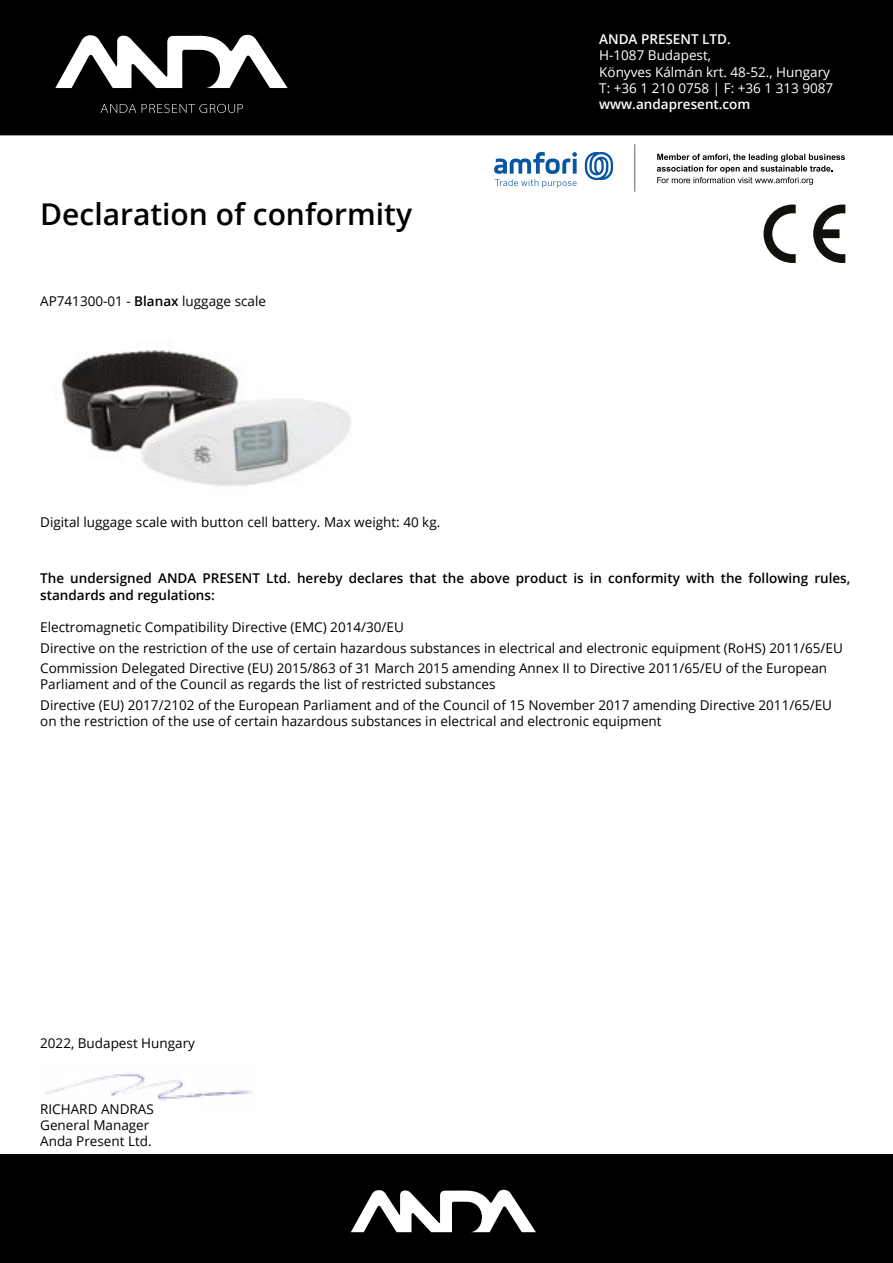
<style>
.page{position:relative;width:893px;height:1263px;background:#fff}
.page>*{position:absolute;margin:0;border:0;box-sizing:border-box;transform-origin:0 0}
.t1{font:600 30px "Open Sans";color:#000}
.t2{font:13.5px/20.4px "Open Sans";color:#000}
.t3{font:600 13.5px/16.2px "Open Sans";color:#000}
.t4{font:13.5px/16.2px "Open Sans";color:#fff}
.t5{font:600 13.5px "Open Sans";color:#fff}
.s1{font-weight:600}
</style>
<div class="page">
<div style="left:0;top:0;width:893px;height:135px;background:#000"></div>
<div style="left:0;top:1154px;width:893px;height:109px;background:#000"></div>
<svg style="left:55px;top:34px;width:233px;height:54px"></svg>
<svg style="left:100px;top:104px;width:143px;height:9px"></svg>
<img style="left:61px;top:342px;width:290px;height:144px">
<svg style="left:351px;top:1189px;width:185px;height:43px"></svg>
<svg style="left:585px;top:152px;width:28px;height:28px"></svg>
<svg style="left:494px;top:152px;width:83px;height:36px"></svg>
<hr style="left:634px;top:144px;width:1px;height:47px;background:#686e79">
<svg style="left:657px;top:154px;width:188px;height:31px"></svg>
<svg style="left:763px;top:205px;width:33px;height:58px"></svg>
<svg style="left:813px;top:205px;width:32px;height:58px"></svg>
<img style="left:45px;top:1073px;width:207px;height:28px">
<h1 class="t1" style="left:40px;top:193px;width:373px">Declaration of conformity</h1>
<p class="t2" style="left:40px;top:290px;width:227px">AP741300-01 - <span class="s1">Blanax</span> luggage scale</p>
<p class="t2" style="left:40px;top:511px;width:402px">Digital luggage scale with button cell battery. Max weight: 40 kg.</p>
<p class="t5" style="left:599px;top:30px;width:133px">ANDA PRESENT LTD.</p>
<p class="t4" style="left:599px;top:47px;width:236px">H-1087 Budapest,<br>Könyves Kálmán krt. 48-52., Hungary<br>T: +36 1 210 0758 | F: +36 1 313 9087</p>
<p class="t5" style="left:599px;top:95px;width:153px">www.andapresent.com</p>
<p class="t3" style="left:40px;top:570px;width:812px">The undersigned ANDA PRESENT Ltd. hereby declares that the above product is in conformity with the following rules, standards and regulations:</p>
<p class="t2" style="left:40px;top:617px;width:804px">Electromagnetic Compatibility Directive (EMC) 2014/30/EU<br>Directive on the restriction of the use of certain hazardous substances in electrical and electronic equipment (RoHS) 2011/65/EU<br>Commission Delegated Directive (EU) 2015/863 of 31 March 2015 amending Annex II to Directive 2011/65/EU of the European</p>
<p class="t2" style="left:40px;top:674px;width:793px">Parliament and of the Council as regards the list of restricted substances<br>Directive (EU) 2017/2102 of the European Parliament and of the Council of 15 November 2017 amending Directive 2011/65/EU</p>
<p class="t2" style="left:40px;top:711px;width:623px">on the restriction of the use of certain hazardous substances in electrical and electronic equipment</p>
<p class="t2" style="left:40px;top:1032px;width:156px">2022, Budapest Hungary</p>
<p class="t2" style="left:40px;top:1100px;width:115px;line-height:16.2px">RICHARD ANDRAS<br>General Manager<br>Anda Present Ltd.</p>
</div>
